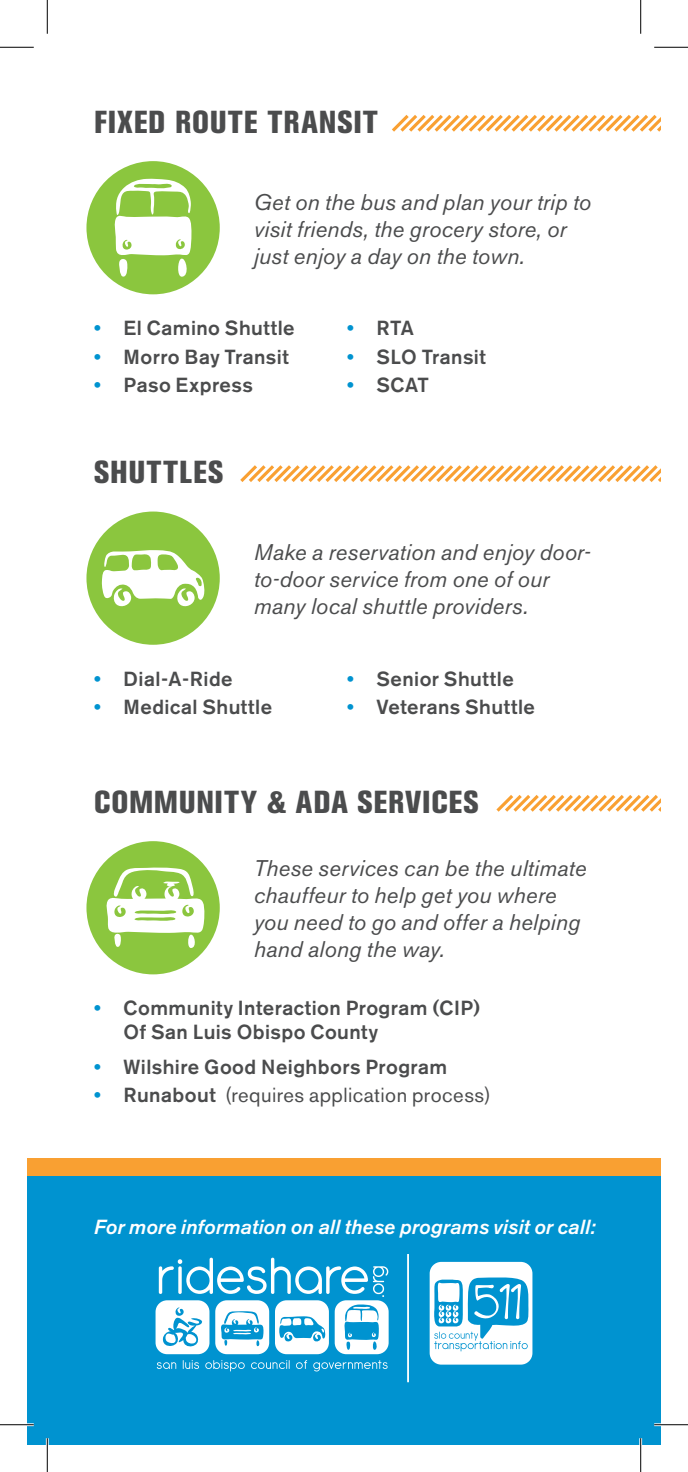
<style>
.page{position:relative;width:688px;height:1472px;background:#fff}
.page>*{position:absolute;margin:0;border:0;box-sizing:border-box;transform-origin:0 0}
.t1{font:800 condensed 31.5px "Akzidenz Grotesk BE";letter-spacing:.03em;color:#4b4c4d}
.t2{font:italic 22.5px/27px "Akzidenz Grotesk BE";letter-spacing:.005em;color:#4b4c4d}
.t3{font:500 20.25px/24.3px "Akzidenz Grotesk BE";letter-spacing:.02em;color:#4b4c4d}
.t4{font:italic 500 20.25px "Akzidenz Grotesk BE";letter-spacing:.01em;color:#fff}
.t5{font:20.25px "Akzidenz Grotesk BE";letter-spacing:.025em;color:#4b4c4d}
.s1{color:#0093d0}
.s2{font-weight:500;color:#0093d0}
.s3{font-weight:500}
</style>
<div class="page">
<div style="left:27px;top:1160px;width:633px;height:284px;background:#0093d0"></div>
<svg style="left:157px;top:1362px;width:19px;height:7px"></svg>
<svg style="left:183px;top:1360px;width:16px;height:9px"></svg>
<svg style="left:205px;top:1360px;width:40px;height:11px"></svg>
<svg style="left:251px;top:1360px;width:39px;height:9px"></svg>
<svg style="left:296px;top:1360px;width:11px;height:8px"></svg>
<svg style="left:313px;top:1360px;width:74px;height:11px"></svg>
<svg style="left:155px;top:1257px;width:233px;height:97px"></svg>
<svg style="left:429px;top:1261px;width:103px;height:103px"></svg>
<div style="left:27px;top:1158px;width:633px;height:18px;background:#f9a032"></div>
<svg style="left:83px;top:158px;width:140px;height:140px;background:#99cd56"></svg>
<div style="left:80px;top:154px;width:146px;height:147px;border:7px solid #fff;border-radius:50%"></div>
<div style="left:83px;top:508px;width:140px;height:140px;background:#8bc63e;border-radius:50%"></div>
<div style="left:80px;top:505px;width:146px;height:146px;border:7px solid #fff;border-radius:50%"></div>
<svg style="left:83px;top:838px;width:140px;height:139px;background:#9acd57"></svg>
<div style="left:80px;top:834px;width:146px;height:147px;border:7px solid #fff;border-radius:50%"></div>
<svg style="left:392px;top:115px;width:268px;height:17px"></svg>
<svg style="left:240px;top:465px;width:420px;height:17px"></svg>
<svg style="left:496px;top:795px;width:164px;height:17px"></svg>
<svg style="left:113px;top:179px;width:79px;height:99px"></svg>
<svg style="left:102px;top:550px;width:103px;height:57px"></svg>
<svg style="left:105px;top:867px;width:100px;height:81px"></svg>
<hr style="left:407px;top:1254px;width:2px;height:128px;background:#fff">
<hr style="left:0;top:1423px;width:34px;height:3px;background:#fff">
<hr style="left:654px;top:1423px;width:33px;height:3px;background:#fff">
<hr style="left:46px;top:1438px;width:3px;height:34px;background:#fff">
<hr style="left:639px;top:1438px;width:3px;height:34px;background:#fff">
<hr style="left:0;top:47px;width:34px;height:1px;background:#000">
<hr style="left:654px;top:47px;width:33px;height:1px;background:#000">
<hr style="left:0;top:1424px;width:34px;height:1px;background:#000">
<hr style="left:654px;top:1424px;width:33px;height:1px;background:#000">
<hr style="left:47px;top:0;width:1px;height:34px;background:#000">
<hr style="left:47px;top:1438px;width:1px;height:34px;background:#000">
<hr style="left:640px;top:0;width:1px;height:34px;background:#000">
<hr style="left:640px;top:1438px;width:1px;height:34px;background:#000">
<h1 class="t1" style="left:94px;top:103px;width:285px">FIXED ROUTE TRANSIT</h1>
<p class="t2" style="left:254px;top:188px;width:338px">Get on the bus and plan your trip to visit friends, the grocery store, or just enjoy a day on the town.</p>
<p class="t3" style="left:94px;top:316px;width:202px"><span class="s1">•</span> El Camino Shuttle</p>
<p class="t3" style="left:94px;top:344px;width:196px"><span class="s1">•</span> Morro Bay Transit</p>
<p class="t3" style="left:94px;top:373px;width:160px"><span class="s1">•</span> Paso Express</p>
<h1 class="t1" style="left:94px;top:454px;width:130px">SHUTTLES</h1>
<p class="t3" style="left:347px;top:316px;width:68px"><span class="s1">•</span> RTA</p>
<p class="t3" style="left:347px;top:344px;width:140px"><span class="s1">•</span> SLO Transit</p>
<p class="t3" style="left:347px;top:373px;width:83px"><span class="s1">•</span> SCAT</p>
<p class="t2" style="left:254px;top:538px;width:338px">Make a reservation and enjoy door&shy;to-door service from one of our many local shuttle providers.</p>
<p class="t3" style="left:94px;top:666px;width:140px"><span class="s1">•</span> Dial-A-Ride</p>
<p class="t3" style="left:94px;top:695px;width:179px"><span class="s1">•</span> Medical Shuttle</p>
<p class="t3" style="left:347px;top:666px;width:168px"><span class="s1">•</span> Senior Shuttle</p>
<p class="t3" style="left:347px;top:695px;width:189px"><span class="s1">•</span> Veterans Shuttle</p>
<h1 class="t1" style="left:94px;top:783px;width:386px">COMMUNITY &amp; ADA SERVICES</h1>
<p class="t2" style="left:254px;top:854px;width:334px">These services can be the ultimate chauffeur to help get you where you need to go and offer a helping hand along the way.</p>
<p class="t3" style="left:123px;top:995px;width:358px;text-indent:-29px"><span class="s1">•</span> Community Interaction Program (CIP)<br>Of San Luis Obispo County</p>
<p class="t3" style="left:94px;top:1054px;width:354px"><span class="s1">•</span> Wilshire Good Neighbors Program</p>
<p class="t5" style="left:94px;top:1083px;width:398px"><span class="s2">•</span> <span class="s3">Runabout</span> (requires application process)</p>
<p class="t4" style="left:94px;top:1215px;width:502px">For more information on all these programs visit or call:</p>
</div>
